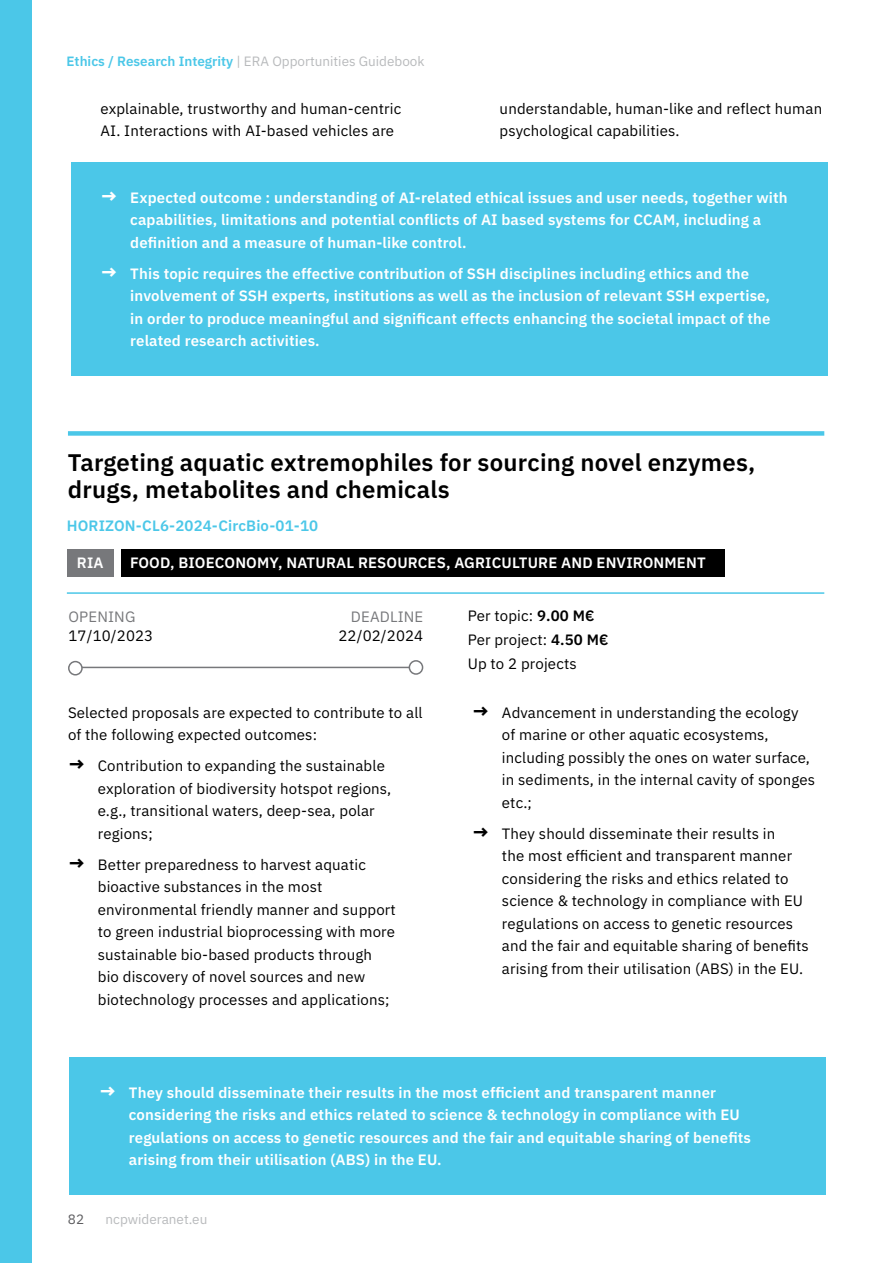
<style>
.page{position:relative;width:893px;height:1263px;background:#fff}
.page>*{position:absolute;margin:0;border:0;box-sizing:border-box;transform-origin:0 0}
.t1{font:600 24px/27px "IBM Plex Sans";letter-spacing:.01em;color:#000}
.t2{font:15px/22.5px "IBM Plex Sans";letter-spacing:.01em;color:#000}
.t3{font:600 15px/22.5px "IBM Plex Sans";letter-spacing:.01em;color:#fff}
.t4{font:600 15px "IBM Plex Sans";letter-spacing:.01em;color:#4bc7e8}
.t5{font:15px "IBM Plex Sans";letter-spacing:.01em;color:#77787b}
.t6{font:13.5px "IBM Plex Sans";color:#b8babc}
.t7{font:13.5px "IBM Plex Sans";color:#5d5d60}
.s1{font-weight:600;color:#4bc7e8}
.s2{font-weight:700;font-size:19.5px}
.s3{font-weight:600}
</style>
<div class="page">
<div style="left:0;top:0;width:32px;height:1263px;background:#4bc7e8"></div>
<div style="left:67px;top:549px;width:47px;height:28px;background:#77787b"></div>
<hr style="left:67px;top:592px;width:757px;height:2px;background:#4bc7e8">
<div style="left:68px;top:431px;width:756px;height:5px;background:#4bc7e8"></div>
<hr style="left:68px;top:667px;width:347px;height:1px;background:#77787b">
<div style="left:409px;top:661px;width:14px;height:13px;background:#fff;border-radius:50%"></div>
<div style="left:409px;top:660px;width:14px;height:15px;border:2px solid #77787b;border-radius:50%"></div>
<div style="left:122px;top:549px;width:603px;height:28px;background:#000"></div>
<div style="left:69px;top:662px;width:13px;height:13px;background:#fff;border-radius:50%"></div>
<div style="left:68px;top:661px;width:15px;height:14px;border:2px solid #77787b;border-radius:50%"></div>
<div style="left:69px;top:1057px;width:757px;height:138px;background:#4bc7e8"></div>
<div style="left:71px;top:163px;width:757px;height:213px;background:#4bc7e8"></div>
<p class="t6" style="left:67px;top:51px;width:360px"><span class="s1">Ethics / Research Integrity</span> | ERA Opportunities Guidebook</p>
<p class="t2" style="left:100px;top:96px;width:302px">explainable, trustworthy and human-centric<br>AI. Interactions with AI-based vehicles are</p>
<p class="t2" style="left:500px;top:96px;width:324px">understandable, human-like and reflect human psychological capabilities.</p>
<p class="t3" style="left:130px;top:185px;width:659px;text-indent:-30px"><span class="s2">→</span> Expected outcome : understanding of AI-related ethical issues and user needs, together with capabilities, limitations and potential conflicts of AI based systems for CCAM, including a definition and a measure of human-like control.</p>
<p class="t3" style="left:130px;top:261px;width:642px;text-indent:-30px"><span class="s2">→</span> This topic requires the effective contribution of SSH disciplines including ethics and the involvement of SSH experts, institutions as well as the inclusion of relevant SSH expertise, in order to produce meaningful and significant effects enhancing the societal impact of the related research activities.</p>
<h1 class="t1" style="left:68px;top:447px;width:689px">Targeting aquatic extremophiles for sourcing novel enzymes, drugs, metabolites and chemicals</h1>
<p class="t4" style="left:67px;top:514px;width:253px">HORIZON-CL6-2024-CircBio-01-10</p>
<p class="t3" style="left:77px;top:550px;width:28px">RIA</p>
<p class="t3" style="left:130px;top:550px;width:577px">FOOD, BIOECONOMY, NATURAL RESOURCES, AGRICULTURE AND ENVIRONMENT</p>
<p class="t5" style="left:68px;top:605px;width:68px">OPENING</p>
<p class="t2" style="left:68px;top:623px;width:86px">17/10/2023</p>
<p class="t2" style="left:338px;top:623px;width:86px">22/02/2024</p>
<p class="t5" style="left:351px;top:605px;width:74px">DEADLINE</p>
<p class="t2" style="left:468px;top:602px;width:142px;line-height:24px">Per topic: <span class="s3">9.00 M€<br></span>Per project: <span class="s3">4.50 M€<br></span>Up to 2 projects</p>
<p class="t2" style="left:68px;top:700px;width:356px">Selected proposals are expected to contribute to all of the following expected outcomes:</p>
<p class="t2" style="left:98px;top:753px;width:295px;text-indent:-30px"><span class="s2">→</span> Contribution to expanding the sustainable exploration of biodiversity hotspot regions, e.g., transitional waters, deep-sea, polar regions;</p>
<p class="t2" style="left:98px;top:852px;width:300px;text-indent:-30px"><span class="s2">→</span> Better preparedness to harvest aquatic bioactive substances in the most environmental friendly manner and support to green industrial bioprocessing with more sustainable bio-based products through bio discovery of novel sources and new biotechnology processes and applications;</p>
<p class="t2" style="left:502px;top:700px;width:315px;text-indent:-30px"><span class="s2">→</span> Advancement in understanding the ecology of marine or other aquatic ecosystems, including possibly the ones on water surface, in sediments, in the internal cavity of sponges etc.;</p>
<p class="t2" style="left:502px;top:821px;width:308px;text-indent:-30px"><span class="s2">→</span> They should disseminate their results in<br>the most efficient and transparent manner considering the risks and ethics related to science &amp; technology in compliance with EU regulations on access to genetic resources and the fair and equitable sharing of benefits arising from their utilisation (ABS) in the EU.</p>
<p class="t3" style="left:129px;top:1080px;width:624px;text-indent:-30px"><span class="s2">→</span> They should disseminate their results in the most efficient and transparent manner considering the risks and ethics related to science &amp; technology in compliance with EU regulations on access to genetic resources and the fair and equitable sharing of benefits arising from their utilisation (ABS) in the EU.</p>
<p class="t7" style="left:68px;top:1209px;width:18px">82</p>
<p class="t6" style="left:106px;top:1209px;width:103px">ncpwideranet.eu</p>
</div>
